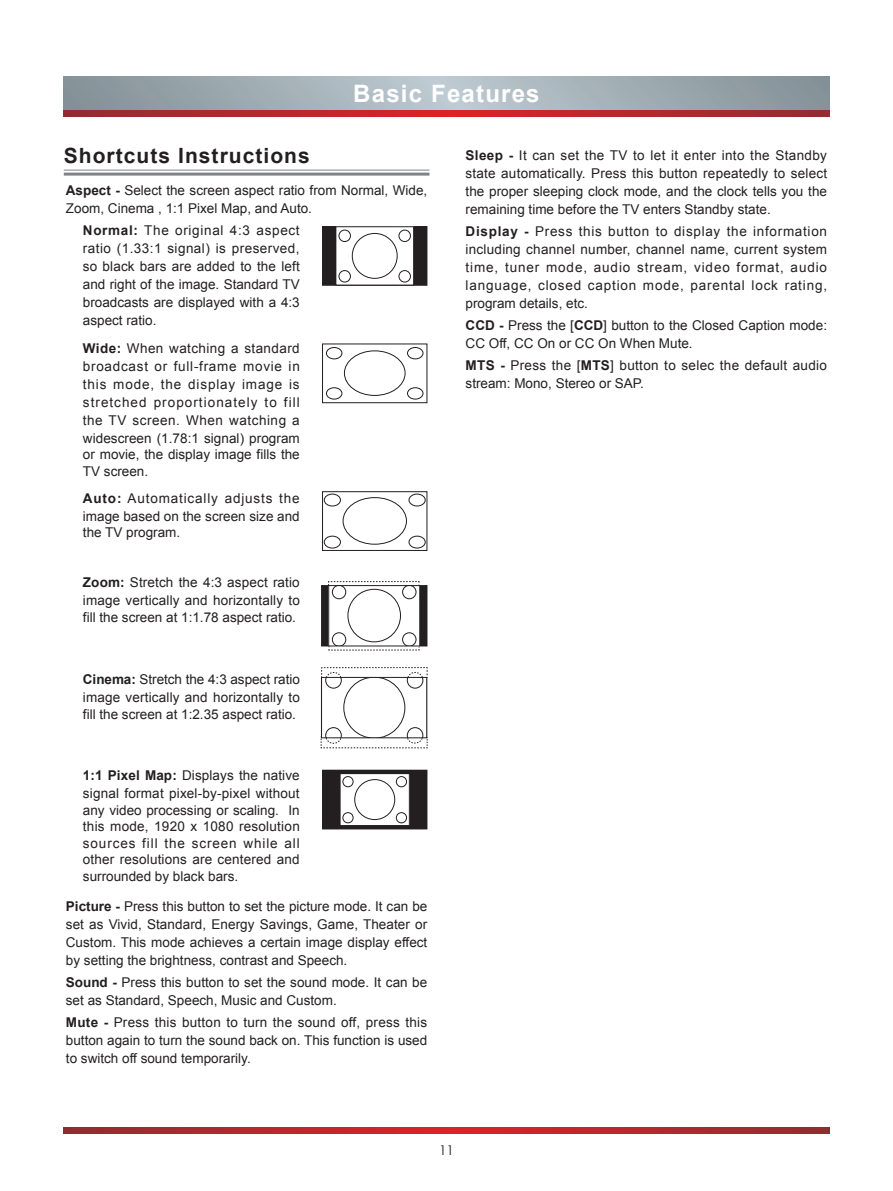
<style>
.page{position:relative;width:893px;height:1191px;background:#fff}
.page>*{position:absolute;margin:0;border:0;box-sizing:border-box;transform-origin:0 0}
.t1{font:700 24px "Arial";letter-spacing:.05em;color:#fff}
.t2{font:700 21px "Arial";letter-spacing:.05em;color:#231f20}
.t3{font:13.5px/18px "Arial";color:#231f20}
.t4{font:13.5px/18px "Arial";letter-spacing:.025em;color:#231f20}
.t5{font:13.5px "Century Gothic";color:#231f20}
.s1{font-weight:700}
</style>
<div class="page">
<svg style="left:64px;top:1127px;width:765px;height:6px;background:#b5272e"></svg>
<svg style="left:64px;top:77px;width:765px;height:34px;background:#a1a8af"></svg>
<svg style="left:64px;top:111px;width:765px;height:6px;background:#b5272e"></svg>
<div style="left:322px;top:226px;width:105px;height:59px;background:#231f20"></div>
<div style="left:322px;top:226px;width:105px;height:60px;border:1px solid #231f20"></div>
<div style="left:336px;top:227px;width:78px;height:58px;background:#fff"></div>
<div style="left:335px;top:226px;width:79px;height:59px;border:1px solid #231f20"></div>
<svg style="left:338px;top:229px;width:73px;height:54px"></svg>
<div style="left:322px;top:343px;width:105px;height:60px;border:1px solid #231f20"></div>
<svg style="left:326px;top:347px;width:98px;height:53px"></svg>
<div style="left:322px;top:491px;width:105px;height:60px;border:1px solid #231f20"></div>
<svg style="left:323px;top:493px;width:103px;height:56px"></svg>
<svg style="left:321px;top:667px;width:107px;height:81px"></svg>
<div style="left:322px;top:770px;width:105px;height:59px;background:#231f20"></div>
<div style="left:340px;top:773px;width:69px;height:52px;background:#fff"></div>
<div style="left:340px;top:773px;width:70px;height:53px;border:1px solid #231f20"></div>
<svg style="left:342px;top:776px;width:65px;height:47px"></svg>
<div style="left:322px;top:586px;width:104px;height:59px;background:#231f20"></div>
<div style="left:321px;top:585px;width:106px;height:61px;border:1px solid #231f20"></div>
<svg style="left:328px;top:581px;width:92px;height:70px;background:#e7e6e6"></svg>
<hr style="left:64px;top:170px;width:365px;height:1px;background:#808285">
<hr style="left:64px;top:173px;width:365px;height:3px;background:#808285">
<h1 class="t1" style="left:353px;top:78px;width:188px">Basic Features</h1>
<h2 class="t2" style="left:64px;top:141px;width:248px">Shortcuts Instructions</h2>
<p class="t3" style="left:466px;top:147px;width:363px;text-align:justify"><span class="s1">Sleep -</span> It can set the TV to let it enter into the Standby state automatically. Press this button repeatedly to select the proper sleeping clock mode, and the clock tells you the remaining time before the TV enters Standby state.</p>
<p class="t3" style="left:466px;top:223px;width:363px;text-align:justify"><span class="s1">Display -</span> Press this button to display the information including channel number, channel name, current system time, tuner mode, audio stream, video format, audio language, closed caption mode, parental lock rating, program details, etc.</p>
<p class="t3" style="left:466px;top:317px;width:363px"><span class="s1">CCD -</span> Press the [<span class="s1">CCD</span>] button to the Closed Caption mode:<br>CC Off, CC On or CC On When Mute.</p>
<p class="t4" style="left:466px;top:357px;width:363px"><span class="s1">MTS -</span> Press the [<span class="s1">MTS</span>] button to selec the default audio stream: Mono, Stereo or SAP.</p>
<p class="t3" style="left:66px;top:182px;width:363px"><span class="s1">Aspect -</span> Select the screen aspect ratio from Normal, Wide,<br>Zoom, Cinema , 1:1 Pixel Map, and Auto.</p>
<p class="t3" style="left:83px;top:222px;width:218px;text-align:justify"><span class="s1">Normal:</span> The original 4:3 aspect ratio (1.33:1 signal) is preserved, so black bars are added to the left and right of the image. Standard TV broadcasts are displayed with a 4:3 aspect ratio.</p>
<p class="t3" style="left:83px;top:339px;width:218px;text-align:justify"><span class="s1">Wide:</span> When watching a standard broadcast or full-frame movie in this mode, the display image is stretched proportionately to fill the TV screen. When watching a widescreen (1.78:1 signal) program</p>
<p class="t3" style="left:83px;top:446px;width:218px;line-height:16.5px">or movie, the display image fills the<br>TV screen.</p>
<p class="t3" style="left:83px;top:489px;width:218px"><span class="s1">Auto:</span> Automatically adjusts the image based on the screen size and</p>
<p class="t3" style="left:83px;top:524px;width:99px">the TV program.</p>
<p class="t3" style="left:83px;top:573px;width:218px"><span class="s1">Zoom:</span> Stretch the 4:3 aspect ratio image vertically and horizontally to</p>
<p class="t3" style="left:83px;top:608px;width:215px">fill the screen at 1:1.78 aspect ratio.</p>
<p class="t3" style="left:83px;top:671px;width:218px"><span class="s1">Cinema:</span> Stretch the 4:3 aspect ratio image vertically and horizontally to</p>
<p class="t3" style="left:83px;top:705px;width:215px">fill the screen at 1:2.35 aspect ratio.</p>
<p class="t3" style="left:83px;top:766px;width:218px"><span class="s1">1:1 Pixel Map:</span> Displays the native signal format pixel-by-pixel without</p>
<p class="t3" style="left:83px;top:802px;width:218px;line-height:16.5px;text-align:justify">any video processing or scaling. In this mode, 1920 x 1080 resolution sources fill the screen while all other resolutions are centered and surrounded by black bars.</p>
<p class="t3" style="left:66px;top:897px;width:363px;text-align:justify"><span class="s1">Picture -</span> Press this button to set the picture mode. It can be set as Vivid, Standard, Energy Savings, Game, Theater or Custom. This mode achieves a certain image display effect by setting the brightness, contrast and Speech.</p>
<p class="t3" style="left:66px;top:973px;width:363px"><span class="s1">Sound -</span> Press this button to set the sound mode. It can be set as Standard, Speech, Music and Custom.</p>
<p class="t3" style="left:66px;top:1013px;width:363px;text-align:justify"><span class="s1">Mute -</span> Press this button to turn the sound off, press this button again to turn the sound back on. This function is used to switch off sound temporarily.</p>
<p class="t5" style="left:439px;top:1140px;width:16px">11</p>
</div>
